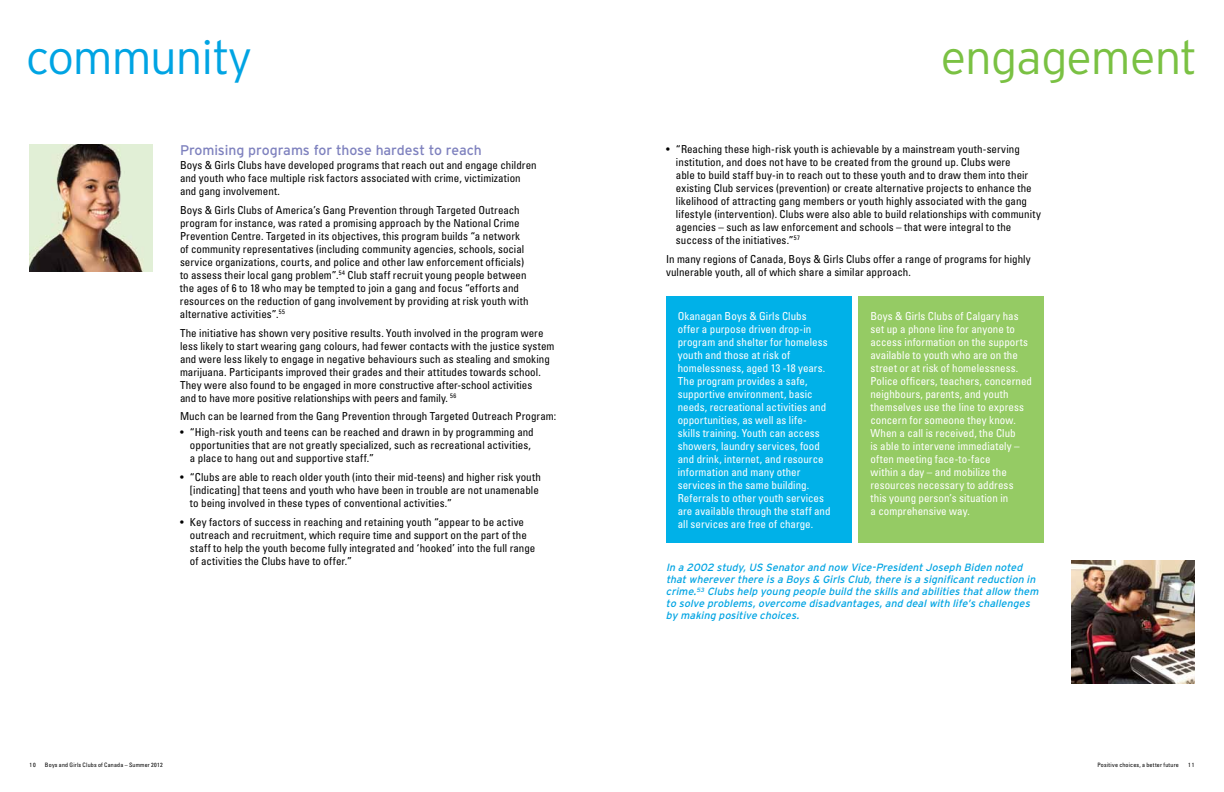
<style>
.page{position:relative;width:1224px;height:792px;background:#fff}
.page>*{position:absolute;margin:0;border:0;box-sizing:border-box;transform-origin:0 0}
.t1{font:300 47px "Interstate";letter-spacing:-.02em;color:#7ac143}
.t2{font:300 47px "Interstate";letter-spacing:-.025em;color:#00a4e3}
.t3{font:14px "Interstate";letter-spacing:-.005em;color:#7e81be}
.t4{font:condensed 11px/13px "Univers";letter-spacing:.005em;color:#000}
.t5{font:condensed 11px/13px "Univers";letter-spacing:.005em;color:#fff}
.t6{font:italic 10.5px/12px "Interstate";color:#00a4e3}
.t7{font:condensed 6px "Univers";letter-spacing:.03em;color:#000}
</style>
<div class="page">
<img style="left:29px;top:144px;width:123px;height:127px">
<div style="left:666px;top:296px;width:185px;height:247px;background:#00b1e8"></div>
<div style="left:859px;top:296px;width:185px;height:247px;background:#95cb64"></div>
<img style="left:1072px;top:560px;width:123px;height:124px">
<h1 class="t2" style="left:26px;top:31px;width:228px">community</h1>
<h1 class="t1" style="left:941px;top:31px;width:258px">engagement</h1>
<p class="t3" style="left:180px;top:143px;width:303px">Promising programs for those hardest to reach</p>
<p class="t4" style="left:180px;top:158px;width:358px">Boys &amp; Girls Clubs have developed programs that reach out and engage children and youth who face multiple risk factors associated with crime, victimization and gang involvement.</p>
<p class="t4" style="left:180px;top:203px;width:350px">Boys &amp; Girls Clubs of America’s Gang Prevention through Targeted Outreach program for instance, was rated a promising approach by the National Crime Prevention Centre. Targeted in its objectives, this program builds “a network of community representatives (including community agencies, schools, social service organizations, courts, and police and other law enforcement officials) to assess their local gang problem”.<sup>54</sup> Club staff recruit young people between the ages of 6 to 18 who may be tempted to join a gang and focus “efforts and resources on the reduction of gang involvement by providing at risk youth with alternative activities”.<sup>55</sup></p>
<p class="t4" style="left:180px;top:326px;width:376px">The initiative has shown very positive results. Youth involved in the program were less likely to start wearing gang colours, had fewer contacts with the justice system and were less likely to engage in negative behaviours such as stealing and smoking marijuana. Participants improved their grades and their attitudes towards school.<br>They were also found to be engaged in more constructive after-school activities<br>and to have more positive relationships with peers and family. <sup>56</sup></p>
<p class="t4" style="left:180px;top:410px;width:378px">Much can be learned from the Gang Prevention through Targeted Outreach Program:</p>
<p class="t4" style="left:190px;top:426px;width:345px;text-indent:-10px">• “High-risk youth and teens can be reached and drawn in by programming and opportunities that are not greatly specialized, such as recreational activities, a place to hang out and supportive staff.”</p>
<p class="t4" style="left:190px;top:470px;width:352px;text-indent:-10px">• “Clubs are able to reach older youth (into their mid-teens) and higher risk youth [indicating] that teens and youth who have been in trouble are not unamenable to being involved in these types of conventional activities.”</p>
<p class="t4" style="left:190px;top:515px;width:347px;text-indent:-10px">• Key factors of success in reaching and retaining youth “appear to be active outreach and recruitment, which require time and support on the part of the staff to help the youth become fully integrated and ‘hooked’ into the full range of activities the Clubs have to offer.”</p>
<p class="t4" style="left:676px;top:142px;width:367px;text-indent:-10px">• “Reaching these high-risk youth is achievable by a mainstream youth-serving institution, and does not have to be created from the ground up. Clubs were<br>able to build staff buy-in to reach out to these youth and to draw them into their existing Club services (prevention) or create alternative projects to enhance the likelihood of attracting gang members or youth highly associated with the gang lifestyle (intervention). Clubs were also able to build relationships with community agencies – such as law enforcement and schools – that were integral to the success of the initiatives.”<sup>57</sup></p>
<p class="t4" style="left:666px;top:252px;width:366px">In many regions of Canada, Boys &amp; Girls Clubs offer a range of programs for highly vulnerable youth, all of which share a similar approach.</p>
<p class="t5" style="left:678px;top:309px;width:154px">Okanagan Boys &amp; Girls Clubs offer a purpose driven drop-in program and shelter for homeless youth and those at risk of homelessness, aged 13 -18 years.<br>The program provides a safe, supportive environment, basic needs, recreational activities and opportunities, as well as life&shy;skills training. Youth can access showers, laundry services, food and drink, internet, and resource information and many other services in the same building.<br>Referrals to other youth services are available through the staff and all services are free of charge.</p>
<p class="t5" style="left:870px;top:309px;width:163px">Boys &amp; Girls Clubs of Calgary has set up a phone line for anyone to access information on the supports available to youth who are on the street or at risk of homelessness.<br>Police officers, teachers, concerned neighbours, parents, and youth themselves use the line to express concern for someone they know.<br>When a call is received, the Club<br>is able to intervene immediately – often meeting face-to-face<br>within a day – and mobilize the resources necessary to address this young person’s situation in<br>a comprehensive way.</p>
<p class="t6" style="left:666px;top:561px;width:376px">I n a 2002 study,US Senatorand now Vice-PresidentJoseph Biden noted thatwhereverthere is a Boys &amp; Girls Club,there is a significantreduction in crime.<sup>53</sup> Clubs help young people build the skills and abilities thatallow them to solve problems,overcome disadvantages,and dealwith life’s challenges by making positive choices.</p>
<p class="t7" style="left:29px;top:761px;width:8px">10</p>
<p class="t7" style="left:45px;top:761px;width:119px">Boys and Girls Clubs of Canada – Summer 2012</p>
<p class="t7" style="left:1097px;top:761px;width:83px">Positive choices, a better future</p>
<p class="t7" style="left:1188px;top:761px;width:8px">11</p>
</div>
